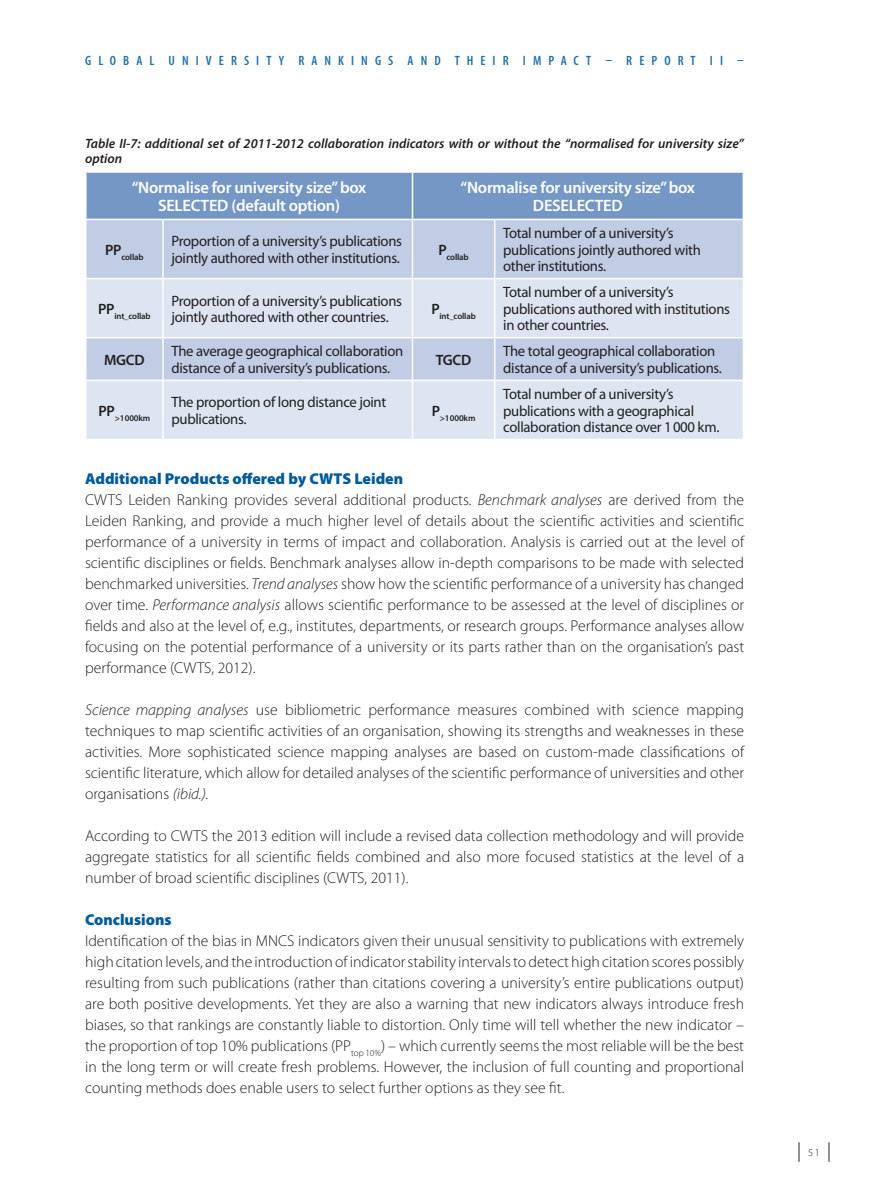
<style>
.page{position:relative;width:893px;height:1191px;background:#fff}
.page>*{position:absolute;margin:0;border:0;box-sizing:border-box;transform-origin:0 0}
.t1{font:600 16.5px/18px "Myriad Pro";letter-spacing:-.015em;color:#fff;text-align:center}
.t2{font:300 15.75px/21px "Myriad Pro";color:#231f20;text-align:justify}
.t3{font:900 15.75px "Myriad Pro";color:#005a9c}
.t4{font:15px/16.5px "Myriad Pro";letter-spacing:-.02em;color:#231f20}
.t5{font:600 15px "Myriad Pro";letter-spacing:-.015em;color:#231f20}
.t6{font:italic 600 13.5px/15px "Myriad Pro";color:#231f20}
.t7{font:600 condensed 13.5px "Myriad Pro";letter-spacing:.52em;color:#216fab}
.t8{font:300 10.5px "Myriad Pro";color:#231f20}
.t9{font:600 8.7px "Myriad Pro";letter-spacing:-.015em;color:#231f20}
.s1{font-weight:900;color:#005a9c}
.s2{font-style:italic}
</style>
<div class="page">
<svg style="left:799px;top:1142px;width:1px;height:19px"></svg>
<svg style="left:829px;top:1142px;width:1px;height:19px"></svg>
<div style="left:87px;top:173px;width:656px;height:46px;background:#7497c6"></div>
<div style="left:87px;top:220px;width:656px;height:58px;background:#c1cde5"></div>
<svg style="left:87px;top:279px;width:656px;height:160px;background:#d6dfee"></svg>
<hr style="left:412px;top:173px;width:1px;height:46px;background:#fff">
<hr style="left:162px;top:220px;width:2px;height:58px;background:#fff">
<hr style="left:412px;top:220px;width:1px;height:58px;background:#fff">
<hr style="left:494px;top:220px;width:1px;height:58px;background:#fff">
<hr style="left:162px;top:279px;width:2px;height:58px;background:#fff">
<hr style="left:412px;top:279px;width:1px;height:58px;background:#fff">
<hr style="left:494px;top:279px;width:1px;height:58px;background:#fff">
<hr style="left:85px;top:337px;width:78px;height:1px;background:#fff">
<hr style="left:163px;top:337px;width:249px;height:1px;background:#fff">
<hr style="left:162px;top:338px;width:2px;height:41px;background:#fff">
<hr style="left:412px;top:337px;width:83px;height:1px;background:#fff">
<hr style="left:412px;top:338px;width:1px;height:41px;background:#fff">
<hr style="left:495px;top:337px;width:249px;height:1px;background:#fff">
<hr style="left:494px;top:338px;width:1px;height:41px;background:#fff">
<hr style="left:85px;top:379px;width:78px;height:2px;background:#fff">
<hr style="left:163px;top:379px;width:249px;height:2px;background:#fff">
<hr style="left:162px;top:381px;width:2px;height:58px;background:#fff">
<hr style="left:412px;top:379px;width:83px;height:2px;background:#fff">
<hr style="left:412px;top:381px;width:1px;height:58px;background:#fff">
<hr style="left:495px;top:379px;width:249px;height:2px;background:#fff">
<hr style="left:494px;top:381px;width:1px;height:58px;background:#fff">
<p class="t7" style="left:85px;top:53px;width:632px">GLOBAL UNIVERSITY RANKINGS AND THEIR IMPACT – REPORT II</p>
<p class="t7" style="left:737px;top:53px;width:8px">–</p>
<p class="t6" style="left:85px;top:136px;width:660px">Table II-7: additional set of 2011-2012 collaboration indicators with or without the “normalised for university size” option</p>
<p class="t1" style="left:132px;top:179px;width:236px">“Normalise for university size” box<br>SELECTED (default option)</p>
<p class="t1" style="left:461px;top:179px;width:236px">“Normalise for university size” box<br>DESELECTED</p>
<p class="t9" style="left:105px;top:252px;width:40px"><sup>PP</sup>collab</p>
<p class="t4" style="left:171px;top:233px;width:232px">Proportion of a university’s publications jointly authored with other institutions.</p>
<p class="t9" style="left:438px;top:252px;width:32px"><sup>P</sup>collab</p>
<p class="t4" style="left:503px;top:225px;width:199px">Total number of a university’s publications jointly authored with other institutions.</p>
<p class="t9" style="left:98px;top:311px;width:54px"><sup>PP</sup>int_collab</p>
<p class="t4" style="left:171px;top:292px;width:232px">Proportion of a university’s publications jointly authored with other countries.</p>
<p class="t9" style="left:431px;top:311px;width:46px"><sup>P</sup>int_collab</p>
<p class="t4" style="left:503px;top:284px;width:228px">Total number of a university’s publications authored with institutions in other countries.</p>
<p class="t5" style="left:104px;top:351px;width:42px">MGCD</p>
<p class="t4" style="left:171px;top:343px;width:233px">The average geographical collaboration distance of a university’s publications.</p>
<p class="t5" style="left:436px;top:351px;width:37px">TGCD</p>
<p class="t4" style="left:503px;top:343px;width:220px">The total geographical collaboration distance of a university’s publications.</p>
<p class="t9" style="left:98px;top:413px;width:53px"><sup>PP</sup>&gt;1000km</p>
<p class="t4" style="left:171px;top:394px;width:216px">The proportion of long distance joint publications.</p>
<p class="t9" style="left:432px;top:413px;width:45px"><sup>P</sup>&gt;1000km</p>
<p class="t4" style="left:503px;top:386px;width:218px">Total number of a university’s publications with a geographical collaboration distance over 1000 km.</p>
<p class="t2" style="left:85px;top:468px;width:661px;text-align:left"><span class="s1">Additional Products offered by CWTS Leiden<br></span>CWTS Leiden Ranking provides several additional products. <span class="s2">Benchmark analyses</span> are derived from the Leiden Ranking, and provide a much higher level of details about the scientific activities and scientific performance of a university in terms of impact and collaboration. Analysis is carried out at the level of scientific disciplines or fields. Benchmark analyses allow in-depth comparisons to be made with selected benchmarked universities. <span class="s2">Trend analyses</span> show how the scientific performance of a university has changed over time. <span class="s2">Performance analysis</span> allows scientific performance to be assessed at the level of disciplines or fields and also at the level of, e.g., institutes, departments, or research groups. Performance analyses allow focusing on the potential performance of a university or its parts rather than on the organisation’s past performance (CWTS, 2012).</p>
<p class="t2" style="left:85px;top:699px;width:661px"><span class="s2">Science mapping analyses</span> use bibliometric performance measures combined with science mapping techniques to map scientific activities of an organisation, showing its strengths and weaknesses in these activities. More sophisticated science mapping analyses are based on custom-made classifications of scientific literature, which allow for detailed analyses of the scientific performance of universities and other organisations <span class="s2">(ibid.).</span></p>
<p class="t2" style="left:85px;top:825px;width:661px">According to CWTS the 2013 edition will include a revised data collection methodology and will provide aggregate statistics for all scientific fields combined and also more focused statistics at the level of a number of broad scientific disciplines (CWTS, 2011).</p>
<p class="t3" style="left:85px;top:910px;width:88px">Conclusions</p>
<p class="t2" style="left:85px;top:930px;width:661px">Identification of the bias in MNCS indicators given their unusual sensitivity to publications with extremely high citation levels, and the introduction of indicator stability intervals to detect high citation scores possibly resulting from such publications (rather than citations covering a university’s entire publications output) are both positive developments. Yet they are also a warning that new indicators always introduce fresh biases, so that rankings are constantly liable to distortion. Only time will tell whether the new indicator – the proportion of top 10% publications (PP<sub>top</sub> <sub>10%</sub>) – which currently seems the most reliable will be the best in the long term or will create fresh problems. However, the inclusion of full counting and proportional counting methods does enable users to select further options as they see fit.</p>
<p class="t8" style="left:808px;top:1146px;width:13px">51</p>
</div>
